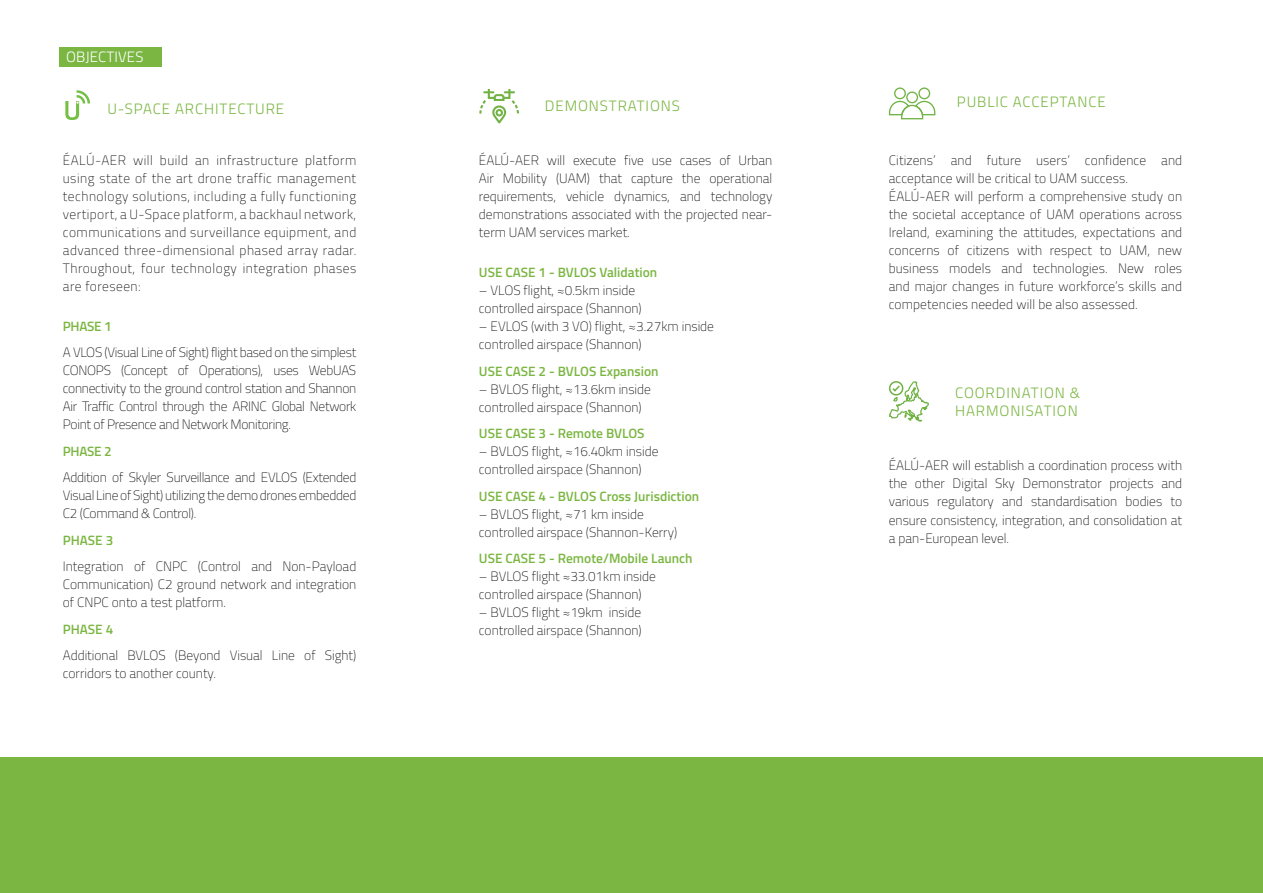
<style>
.page{position:relative;width:1263px;height:893px;background:#fff}
.page>*{position:absolute;margin:0;border:0;box-sizing:border-box;transform-origin:0 0}
.t1{font:300 15px/18px "Titillium Web";letter-spacing:.06em;color:#7bb642}
.t2{font:300 15px "Titillium Web";letter-spacing:.01em;color:#fff}
.t3{font:200 13.5px/18px "Titillium Web";color:#000;text-align:justify}
.t4{font:600 13.5px "Titillium Web";color:#7bb642}
</style>
<div class="page">
<div style="left:60px;top:47px;width:102px;height:20px;background:#7bb642"></div>
<svg style="left:65px;top:90px;width:25px;height:30px"></svg>
<svg style="left:889px;top:381px;width:40px;height:41px"></svg>
<div style="left:894px;top:87px;width:12px;height:12px;border:1px solid #70b344;border-radius:50%"></div>
<div style="left:918px;top:87px;width:12px;height:12px;border:1px solid #70b344;border-radius:50%"></div>
<div style="left:906px;top:91px;width:12px;height:12px;border:1px solid #70b344;border-radius:50%"></div>
<svg style="left:889px;top:100px;width:46px;height:19px"></svg>
<svg style="left:479px;top:89px;width:40px;height:35px"></svg>
<div style="left:0;top:758px;width:1263px;height:135px;background:#7bb642"></div>
<p class="t2" style="left:66px;top:46px;width:79px">OBJECTIVES</p>
<p class="t1" style="left:107px;top:99px;width:178px">U-SPACE ARCHITECTURE</p>
<p class="t3" style="left:63px;top:150px;width:295px">ÉALÚ-AER will build an infrastructure platform using state of the art drone traffic management technology solutions, including a fully functioning vertiport, a U-Space platform, a backhaul network, communications and surveillance equipment, and advanced three-dimensional phased array radar.<br>Throughout, four technology integration phases are foreseen:</p>
<p class="t4" style="left:63px;top:316px;width:50px">PHASE 1</p>
<p class="t3" style="left:63px;top:343px;width:295px">A VLOS (Visual Line of Sight) flight based on the simplest CONOPS (Concept of Operations), uses WebUAS connectivity to the ground control station and Shannon Air Traffic Control through the ARINC Global Network Point of Presence and Network Monitoring.</p>
<p class="t4" style="left:63px;top:441px;width:50px">PHASE 2</p>
<p class="t3" style="left:63px;top:468px;width:295px">Addition of Skyler Surveillance and EVLOS (Extended Visual Line of Sight) utilizing the demo drones embedded C2 (Command &amp; Control).</p>
<p class="t4" style="left:63px;top:530px;width:52px">PHASE 3</p>
<p class="t3" style="left:63px;top:557px;width:295px">Integration of CNPC (Control and Non-Payload Communication) C2 ground network and integration of CNPC onto a test platform.</p>
<p class="t4" style="left:63px;top:619px;width:52px">PHASE 4</p>
<p class="t3" style="left:63px;top:646px;width:295px">Additional BVLOS (Beyond Visual Line of Sight) corridors to another county.</p>
<p class="t1" style="left:545px;top:96px;width:137px">DEMONSTRATIONS</p>
<p class="t3" style="left:479px;top:151px;width:295px">ÉALÚ-AER will execute five use cases of Urban Air Mobility (UAM) that capture the operational requirements, vehicle dynamics, and technology demonstrations associated with the projected near&shy;term UAM services market.</p>
<p class="t4" style="left:479px;top:262px;width:180px">USE CASE 1 - BVLOS Validation</p>
<p class="t3" style="left:479px;top:281px;width:164px">– VLOS flight, ≈0.5km inside controlled airspace (Shannon)</p>
<p class="t3" style="left:479px;top:317px;width:237px">– EVLOS (with 3 VO) flight, ≈3.27km inside controlled airspace (Shannon)</p>
<p class="t4" style="left:479px;top:361px;width:181px">USE CASE 2 - BVLOS Expansion</p>
<p class="t3" style="left:479px;top:379px;width:173px">– BVLOS flight, ≈13.6km inside controlled airspace (Shannon)</p>
<p class="t4" style="left:479px;top:423px;width:167px">USE CASE 3 - Remote BVLOS</p>
<p class="t3" style="left:479px;top:442px;width:181px">– BVLOS flight, ≈16.40km inside</p>
<p class="t3" style="left:479px;top:460px;width:164px">controlled airspace (Shannon)</p>
<p class="t4" style="left:479px;top:486px;width:222px">USE CASE 4 - BVLOS Cross Jurisdiction</p>
<p class="t3" style="left:479px;top:504px;width:166px">– BVLOS flight, ≈71 km inside</p>
<p class="t3" style="left:479px;top:522px;width:200px">controlled airspace (Shannon-Kerry)</p>
<p class="t4" style="left:479px;top:548px;width:215px">USE CASE 5 - Remote/Mobile Launch</p>
<p class="t3" style="left:479px;top:567px;width:178px">– BVLOS flight ≈33.01km inside controlled airspace (Shannon)</p>
<p class="t3" style="left:479px;top:603px;width:164px">– BVLOS flight ≈19km inside controlled airspace (Shannon)</p>
<p class="t1" style="left:957px;top:92px;width:150px">PUBLIC ACCEPTANCE</p>
<p class="t3" style="left:889px;top:151px;width:295px">Citizens’ and future users’ confidence and acceptance will be critical to UAM success.</p>
<p class="t3" style="left:889px;top:187px;width:295px">ÉALÚ-AER will perform a comprehensive study on the societal acceptance of UAM operations across Ireland, examining the attitudes, expectations and concerns of citizens with respect to UAM, new business models and technologies. New roles and major changes in future workforce’s skills and competencies needed will be also assessed.</p>
<p class="t1" style="left:955px;top:383px;width:127px">COORDINATION &amp;<br>HARMONISATION</p>
<p class="t3" style="left:889px;top:456px;width:295px">ÉALÚ-AER will establish a coordination process with the other Digital Sky Demonstrator projects and various regulatory and standardisation bodies to ensure consistency, integration, and consolidation at a pan-European level.</p>
</div>
